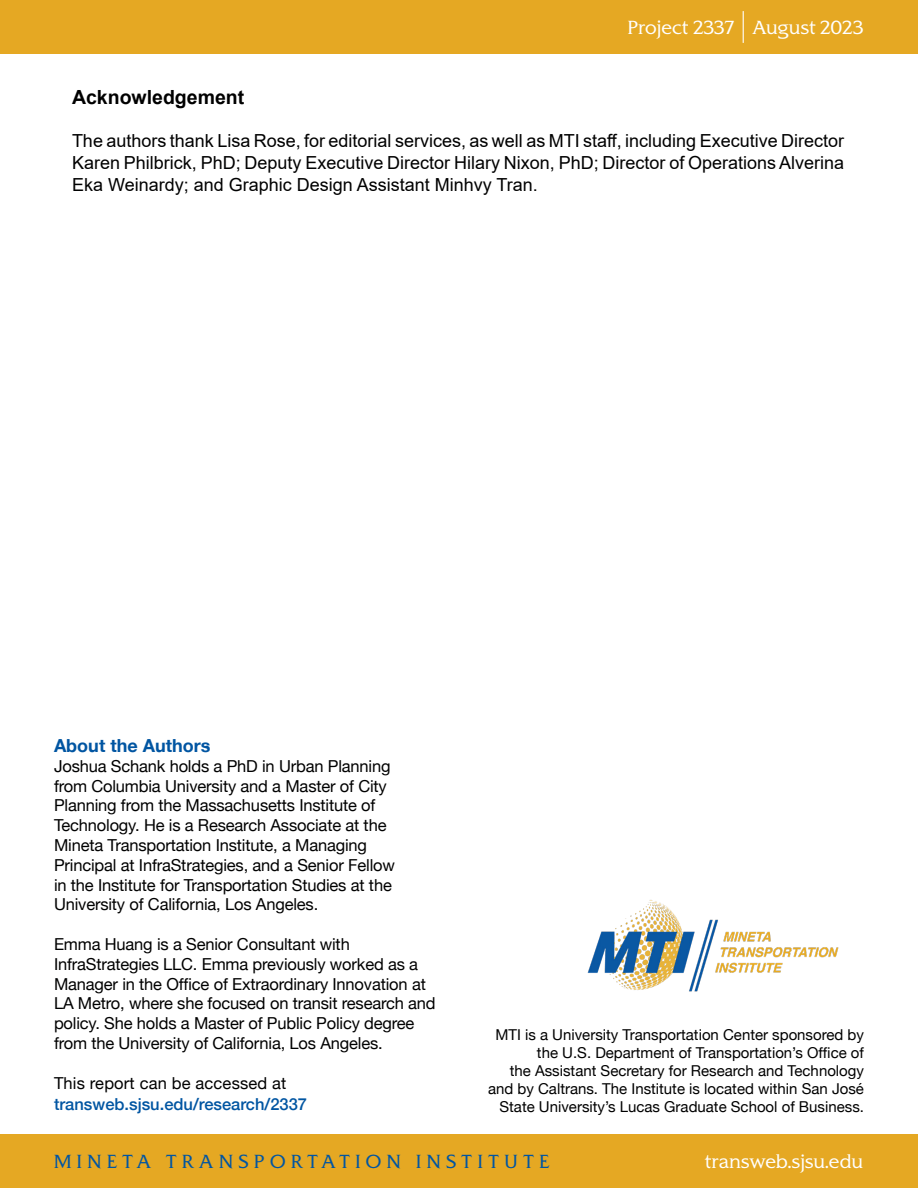
<style>
.page{position:relative;width:918px;height:1188px;background:#fff}
.page>*{position:absolute;margin:0;border:0;box-sizing:border-box;transform-origin:0 0}
.t1{font:700 19.5px "Arial";color:#000}
.t2{font:18px/21.6px "Arial";color:#000101;text-align:justify}
.t3{font:300 18px "SJSU Spartan";color:#fff}
.t4{font:300 18px "SJSU Spartan";letter-spacing:.3em;color:#0055a2}
.t5{font:700 18px "Helvetica Neue";color:#0055a2}
.t6{font:16.5px/19.8px "Helvetica Neue";letter-spacing:-.01em;color:#000101}
.t7{font:500 16.5px "Helvetica Neue";color:#0055a2}
.t8{font:16.5px "Helvetica Neue";letter-spacing:.01em;color:#000}
.t9{font:15px/18px "Helvetica Neue";color:#000;text-align:right}
</style>
<div class="page">
<div style="left:0;top:1134px;width:918px;height:54px;background:#e5a823"></div>
<div style="left:0;top:0;width:918px;height:54px;background:#e5a823"></div>
<img style="left:587px;top:900px;width:252px;height:92px">
<hr style="left:743px;top:11px;width:1px;height:32px;background:#fff">
<p class="t3" style="left:628px;top:16px;width:237px">Project 2337 August 2023</p>
<p class="t1" style="left:72px;top:84px;width:174px">Acknowledgement</p>
<p class="t2" style="left:72px;top:130px;width:774px">The authors thank Lisa Rose, for editorial services, as well as MTI staff, including Executive Director Karen Philbrick, PhD; Deputy Executive Director Hilary Nixon, PhD; Director of Operations Alverina Eka Weinardy; and Graphic Design Assistant Minhvy Tran.</p>
<p class="t5" style="left:54px;top:735px;width:158px">About the Authors</p>
<p class="t6" style="left:54px;top:756px;width:343px">Joshua Schank holds a PhD in Urban Planning from Columbia University and a Master of City Planning from the Massachusetts Institute of Technology. He is a Research Associate at the Mineta Transportation Institute, a Managing Principal at InfraStrategies, and a Senior Fellow in the Institute for Transportation Studies at the University of California, Los Angeles.</p>
<p class="t6" style="left:54px;top:934px;width:383px">Emma Huang is a Senior Consultant with InfraStrategies LLC. Emma previously worked as a Manager in the Office of Extraordinary Innovation at LA Metro, where she focused on transit research and policy. She holds a Master of Public Policy degree from the University of California, Los Angeles.</p>
<p class="t8" style="left:54px;top:1073px;width:234px">This report can be accessed at</p>
<p class="t7" style="left:54px;top:1090px;width:255px">transweb.sjsu.edu/research/2337</p>
<p class="t9" style="left:488px;top:1026px;width:377px">MTI is a University Transportation Center sponsored by the U.S. Department of Transportation’s Office of<br>the Assistant Secretary for Research and Technology and by Caltrans. The Institute is located within San José State University’s Lucas Graduate School of Business.</p>
<p class="t4" style="left:54px;top:1150px;width:497px">MINETA TRANSPORTATION INSTITUTE</p>
<p class="t3" style="left:705px;top:1150px;width:160px">transweb.sjsu.edu</p>
</div>
